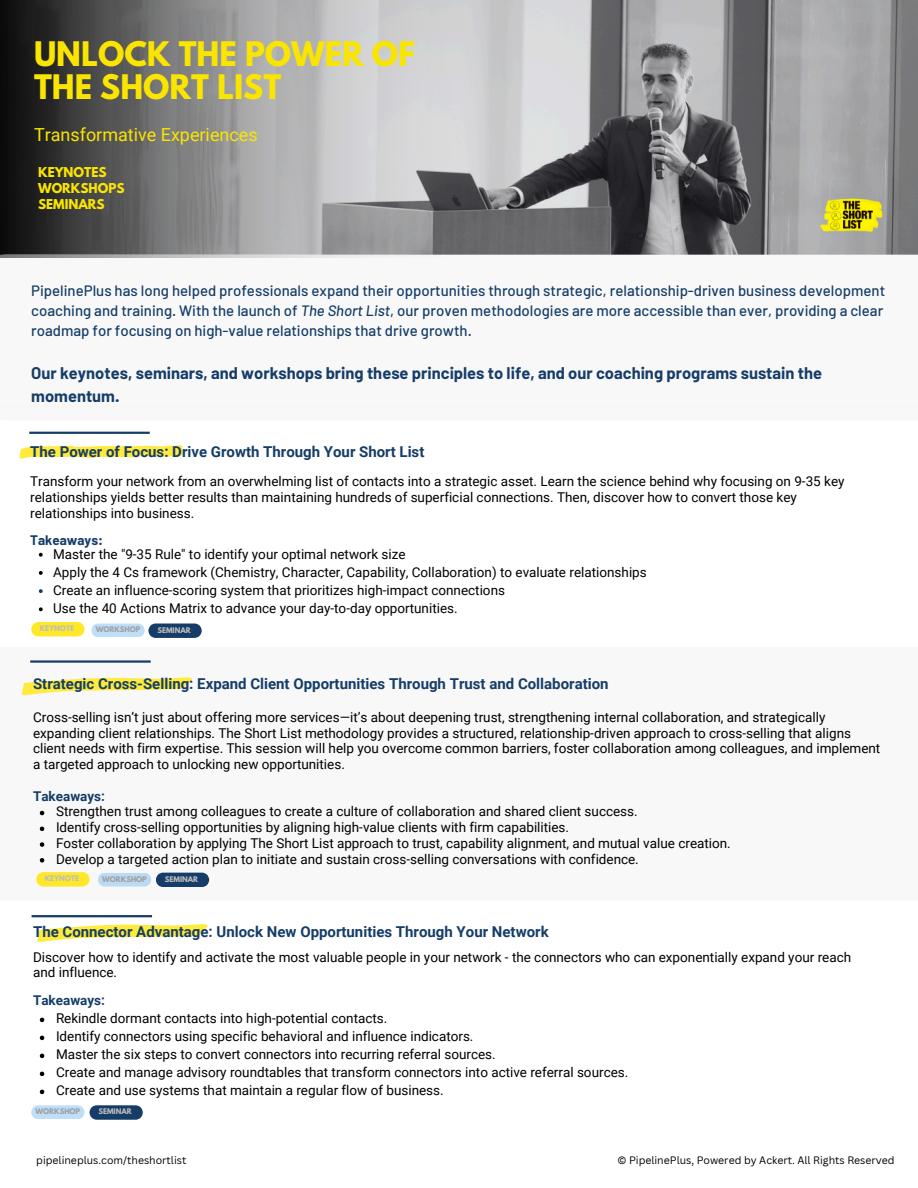
<style>
.page{position:relative;width:918px;height:1188px;background:#fff}
.page>*{position:absolute;margin:0;border:0;box-sizing:border-box;transform-origin:0 0}
.t1{font:700 30px/33.8px "League Spartan";color:#fae500}
.t2{font:18px "Roboto";color:#fae500}
.t3{font:700 16.5px/22.5px "Barlow";color:#153d68}
.t4{font:500 15px/20.2px "Barlow";color:#153d68}
.t5{font:700 15px "Roboto";color:#153d68}
.t6{font:13.5px/15.8px "Roboto";color:#000}
.t7{font:700 13.5px "Roboto";color:#153d68}
.t8{font:700 13.5px "Barlow";color:#153d68}
.t9{font:700 12.15px "League Spartan";color:#fae500}
.t10{font:10.5px "Canva Sans";color:#000}
.t11{font:700 6.9px "League Spartan";color:#bdbdbf}
.t12{font:700 6.9px "League Spartan";color:#9f9fa1}
.s1{font-style:italic}
</style>
<div class="page">
<img style="left:527px;top:0;width:391px;height:254px">
<svg style="left:20px;top:445px;width:163px;height:14px"></svg>
<svg style="left:22px;top:677px;width:171px;height:18px"></svg>
<svg style="left:39px;top:553px;width:4px;height:4px"></svg>
<svg style="left:39px;top:571px;width:4px;height:4px"></svg>
<svg style="left:39px;top:589px;width:4px;height:4px"></svg>
<svg style="left:39px;top:607px;width:4px;height:4px"></svg>
<svg style="left:37px;top:924px;width:171px;height:18px"></svg>
<svg style="left:40px;top:1018px;width:4px;height:4px"></svg>
<svg style="left:40px;top:1036px;width:4px;height:4px"></svg>
<svg style="left:40px;top:1054px;width:4px;height:4px"></svg>
<svg style="left:40px;top:1072px;width:4px;height:4px"></svg>
<svg style="left:40px;top:1090px;width:4px;height:4px"></svg>
<svg style="left:40px;top:811px;width:4px;height:4px"></svg>
<svg style="left:40px;top:827px;width:4px;height:4px"></svg>
<svg style="left:40px;top:842px;width:4px;height:5px"></svg>
<svg style="left:40px;top:858px;width:4px;height:5px"></svg>
<svg style="left:0;top:0;width:527px;height:254px;background:#8b8c8d"></svg>
<svg style="left:0;top:254px;width:766px;height:4px"></svg>
<hr style="left:29px;top:432px;width:121px;height:2px;background:#153d68">
<hr style="left:30px;top:660px;width:121px;height:3px;background:#153d68">
<hr style="left:32px;top:915px;width:120px;height:2px;background:#153d68">
<svg style="left:31px;top:622px;width:54px;height:14px"></svg>
<svg style="left:91px;top:623px;width:111px;height:15px;background:#7f9dba"></svg>
<svg style="left:31px;top:1105px;width:112px;height:15px;background:#809eba"></svg>
<svg style="left:98px;top:873px;width:111px;height:14px;background:#7696b4"></svg>
<img style="left:766px;top:136px;width:152px;height:119px">
<svg style="left:36px;top:872px;width:54px;height:15px"></svg>
<p class="t1" style="left:34px;top:40px;width:383px">UNLOCK THE POWER OF<br>THE SHORT LIST</p>
<p class="t2" style="left:34px;top:125px;width:225px">Transformative Experiences</p>
<p class="t9" style="left:38px;top:166px;width:70px">KEYNOTES</p>
<h6 class="t9" style="left:38px;top:182px;width:88px">WORKSHOPS</h6>
<p class="t9" style="left:38px;top:198px;width:68px">SEMINARS</p>
<h4 class="t4" style="left:31px;top:280px;width:855px">PipelinePlus has long helped professionals expand their opportunities through strategic, relationship-driven business development coaching and training. With the launch of <span class="s1">The Short List</span>, our proven methodologies are more accessible than ever, providing a clear roadmap for focusing on high-value relationships that drive growth.</h4>
<p class="t3" style="left:31px;top:361px;width:792px">Our keynotes, seminars, and workshops bring these principles to life, and our coaching programs sustain the momentum.</p>
<p class="t5" style="left:30px;top:443px;width:396px">The Power of Focus: Drive Growth Through Your Short List</p>
<h1 class="t6" style="left:30px;top:473px;width:816px;line-height:16.4px">Transform your network from an overwhelming list of contacts into a strategic asset. Learn the science behind why focusing on 9-35 key relationships yields better results than maintaining hundreds of superficial connections. Then, discover how to convert those key relationships into business.</h1>
<h3 class="t8" style="left:30px;top:532px;width:74px">Takeaways:</h3>
<p class="t6" style="left:53px;top:546px;width:354px">Master the "9-35 Rule" to identify your optimal network size</p>
<p class="t6" style="left:53px;top:564px;width:595px">Apply the 4 Cs framework (Chemistry, Character, Capability, Collaboration) to evaluate relationships</p>
<p class="t6" style="left:53px;top:582px;width:453px">Create an influence-scoring system that prioritizes high-impact connections</p>
<p class="t6" style="left:53px;top:601px;width:406px">Use the 40 Actions Matrix to advance your day-to-day opportunities.</p>
<h6 class="t11" style="left:40px;top:625px;width:36px">KEYNOTE</h6>
<p class="t12" style="left:96px;top:626px;width:46px">WORKSHOP</p>
<p class="t11" style="left:157px;top:626px;width:35px">SEMINAR</p>
<p class="t5" style="left:33px;top:675px;width:577px">Strategic Cross-Selling: Expand Client Opportunities Through Trust and Collaboration</p>
<p class="t6" style="left:33px;top:709px;width:849px">Cross-selling isn’t just about offering more services—it’s about deepening trust, strengthening internal collaboration, and strategically expanding client relationships. The Short List methodology provides a structured, relationship-driven approach to cross-selling that aligns client needs with firm expertise. This session will help you overcome common barriers, foster collaboration among colleagues, and implement a targeted approach to unlocking new opportunities.</p>
<p class="t7" style="left:33px;top:788px;width:73px">Takeaways:</p>
<p class="t6" style="left:56px;top:804px;width:583px">Strengthen trust among colleagues to create a culture of collaboration and shared client success.</p>
<p class="t6" style="left:56px;top:820px;width:515px">Identify cross-selling opportunities by aligning high-value clients with firm capabilities.</p>
<p class="t6" style="left:56px;top:835px;width:676px">Foster collaboration by applying The Short List approach to trust, capability alignment, and mutual value creation.</p>
<p class="t6" style="left:56px;top:851px;width:584px">Develop a targeted action plan to initiate and sustain cross-selling conversations with confidence.</p>
<h4 class="t11" style="left:45px;top:875px;width:36px">KEYNOTE</h4>
<p class="t12" style="left:102px;top:875px;width:46px">WORKSHOP</p>
<p class="t11" style="left:165px;top:876px;width:35px">SEMINAR</p>
<p class="t5" style="left:33px;top:923px;width:517px">The Connector Advantage: Unlock New Opportunities Through Your Network</p>
<h4 class="t6" style="left:33px;top:951px;width:820px;line-height:14.7px">Discover how to identify and activate the most valuable people in your network - the connectors who can exponentially expand your reach and influence.</h4>
<h2 class="t7" style="left:33px;top:993px;width:73px">Takeaways:</h2>
<p class="t6" style="left:56px;top:1011px;width:333px">Rekindle dormant contacts into high-potential contacts.</p>
<h4 class="t6" style="left:56px;top:1029px;width:419px">Identify connectors using specific behavioral and influence indicators.</h4>
<h5 class="t6" style="left:56px;top:1047px;width:441px">Master the six steps to convert connectors into recurring referral sources.</h5>
<h4 class="t6" style="left:56px;top:1065px;width:574px">Create and manage advisory roundtables that transform connectors into active referral sources.</h4>
<p class="t6" style="left:56px;top:1083px;width:389px">Create and use systems that maintain a regular flow of business.</p>
<p class="t12" style="left:36px;top:1108px;width:46px">WORKSHOP</p>
<p class="t11" style="left:98px;top:1108px;width:35px">SEMINAR</p>
<p class="t10" style="left:36px;top:1153px;width:152px">pipelineplus.com/theshortlist</p>
<p class="t10" style="left:617px;top:1153px;width:279px">© PipelinePlus, Powered by Ackert. All Rights Reserved</p>
</div>
